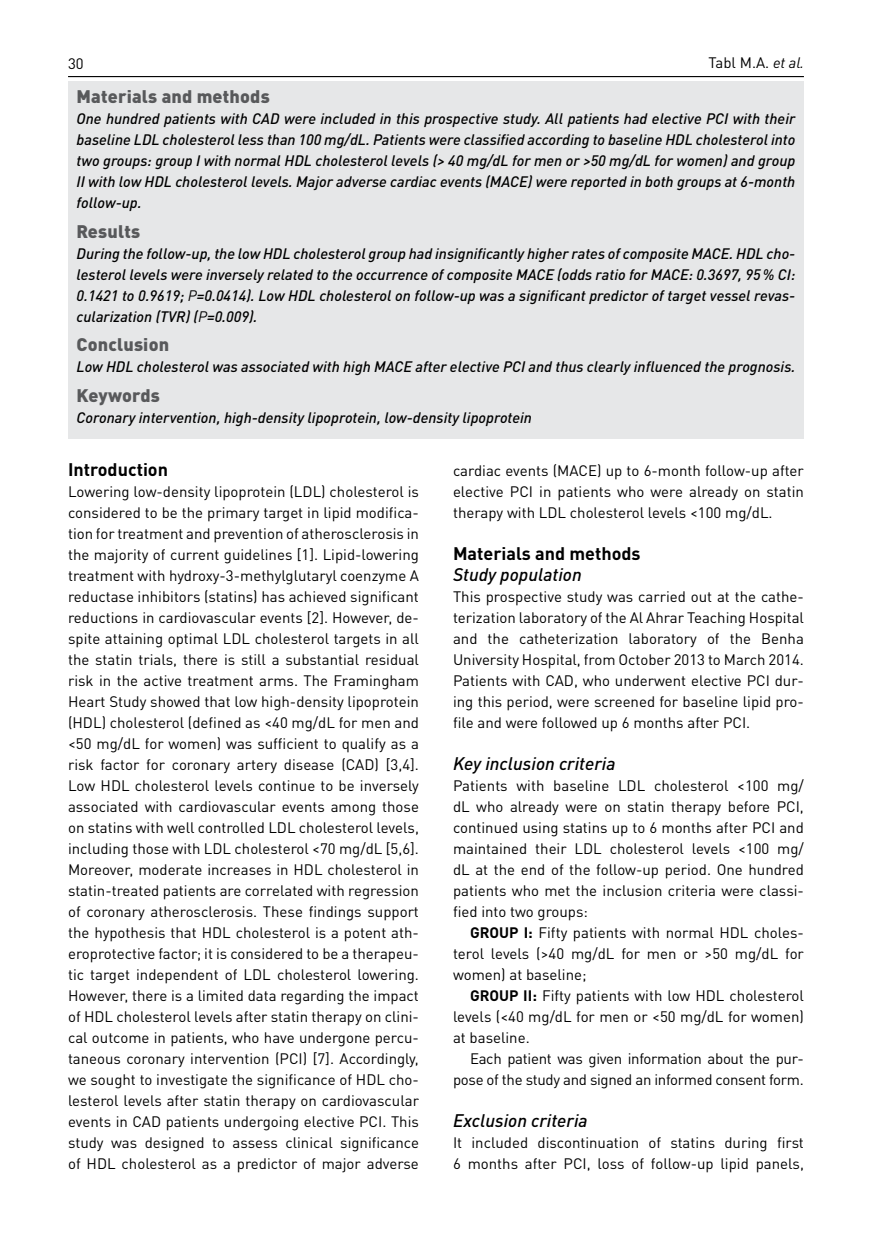
<style>
.page{position:relative;width:872px;height:1234px;background:#fff}
.page>*{position:absolute;margin:0;border:0;box-sizing:border-box;transform-origin:0 0}
.t1{font:italic 500 18px "DIN Pro";color:#000}
.t2{font:900 18px "DIN Pro";letter-spacing:.01em;color:#58595b}
.t3{font:700 18px "DIN Pro";color:#000}
.t4{font:15px/21px "DIN Pro";color:#000;text-align:justify}
.t5{font:italic 500 15px/21px "DIN Pro";color:#000;text-align:justify}
.t6{font:15px/21px "DIN Pro";letter-spacing:-.02em;color:#000;text-align:right}
.s1{font-style:italic}
.s2{font-weight:400}
.s3{font-weight:700}
</style>
<div class="page">
<hr style="left:68px;top:76px;width:736px;height:1px;background:#000">
<div style="left:68px;top:81px;width:736px;height:357px;background:#e6e7e8"></div>
<p class="t4" style="left:68px;top:52px;width:17px">30</p>
<p class="t4" style="left:708px;top:50px;width:97px">Tabl M.A. <span class="s1">et al.</span></p>
<p class="t2" style="left:77px;top:81px;width:195px">Materials and methods</p>
<p class="t5" style="left:77px;top:107px;width:720px">One hundred patients with CAD were included in this prospective study. All patients had elective PCI with their baseline LDL cholesterol less than 100 mg/dL. Patients were classified according to baseline HDL cholesterol into two groups: group I with normal HDL cholesterol levels (&gt; 40 mg/dL for men or &gt;50 mg/dL for women) and group II with low HDL cholesterol levels. Major adverse cardiac events (MACE) were reported in both groups at 6-month follow-up.</p>
<p class="t2" style="left:77px;top:216px;width:65px">Results</p>
<p class="t5" style="left:77px;top:241px;width:720px">During the follow-up, the low HDL cholesterol group had insignificantly higher rates of composite MACE. HDL cho&shy;lesterol levels were inversely related to the occurrence of composite MACE (odds ratio for MACE: 0.3697, 95% CI:<br>0.1421 to 0.9619; <span class="s2">P</span>=0.0414). Low HDL cholesterol on follow-up was a significant predictor of target vessel revas&shy;cularization (TVR) (<span class="s2">P</span>=0.009).</p>
<p class="t2" style="left:77px;top:329px;width:94px">Conclusion</p>
<p class="t5" style="left:77px;top:355px;width:720px">Low HDL cholesterol was associated with high MACE after elective PCI and thus clearly influenced the prognosis.</p>
<p class="t2" style="left:77px;top:380px;width:85px">Keywords</p>
<p class="t5" style="left:77px;top:405px;width:457px">Coronary intervention, high-density lipoprotein, low-density lipoprotein</p>
<p class="t3" style="left:68px;top:454px;width:101px">Introduction</p>
<p class="t4" style="left:68px;top:479px;width:352px">Lowering low-density lipoprotein (LDL) cholesterol is considered to be the primary target in lipid modifica&shy;tion for treatment and prevention of atherosclerosis in the majority of current guidelines [1]. Lipid-lowering treatment with hydroxy-3-methylglutaryl coenzyme A reductase inhibitors (statins) has achieved significant reductions in cardiovascular events [2]. However, de&shy;spite attaining optimal LDL cholesterol targets in all the statin trials, there is still a substantial residual risk in the active treatment arms. The Framingham Heart Study showed that low high-density lipoprotein (HDL) cholesterol (defined as &lt;40 mg/dL for men and &lt;50 mg/dL for women) was sufficient to qualify as a risk factor for coronary artery disease (CAD) [3,4].<br>Low HDL cholesterol levels continue to be inversely associated with cardiovascular events among those on statins with well controlled LDL cholesterol levels, including those with LDL cholesterol &lt;70 mg/dL [5,6].<br>Moreover, moderate increases in HDL cholesterol in statin-treated patients are correlated with regression of coronary atherosclerosis. These findings support the hypothesis that HDL cholesterol is a potent ath&shy;eroprotective factor; it is considered to be a therapeu&shy;tic target independent of LDL cholesterol lowering.<br>However, there is a limited data regarding the impact of HDL cholesterol levels after statin therapy on clini&shy;cal outcome in patients, who have undergone percu&shy;taneous coronary intervention (PCI) [7]. Accordingly, we sought to investigate the significance of HDL cho&shy;lesterol levels after statin therapy on cardiovascular events in CAD patients undergoing elective PCI. This study was designed to assess clinical significance of HDL cholesterol as a predictor of major adverse</p>
<p class="t4" style="left:453px;top:458px;width:352px">cardiac events (MACE) up to 6-month follow-up after elective PCI in patients who were already on statin therapy with LDL cholesterol levels &lt;100 mg/dL.</p>
<p class="t3" style="left:453px;top:538px;width:189px">Materials and methods</p>
<p class="t1" style="left:453px;top:560px;width:130px">Study population</p>
<p class="t4" style="left:453px;top:584px;width:352px">This prospective study was carried out at the cathe&shy;terization laboratory of the Al Ahrar Teaching Hospital and the catheterization laboratory of the Benha University Hospital, from October 2013 to March 2014.<br>Patients with CAD, who underwent elective PCI dur&shy;ing this period, were screened for baseline lipid pro&shy;file and were followed up 6 months after PCI.</p>
<p class="t1" style="left:453px;top:749px;width:164px">Key inclusion criteria</p>
<p class="t4" style="left:453px;top:773px;width:352px">Patients with baseline LDL cholesterol &lt;100 mg/ dL who already were on statin therapy before PCI, continued using statins up to 6 months after PCI and maintained their LDL cholesterol levels &lt;100 mg/ dL at the end of the follow-up period. One hundred patients who met the inclusion criteria were classi&shy;fied into two groups:</p>
<p class="t4" style="left:453px;top:920px;width:352px;text-indent:17px"><span class="s3">GROUP I:</span> Fifty patients with normal HDL choles&shy;terol levels (&gt;40 mg/dL for men or &gt;50 mg/dL for women) at baseline;</p>
<p class="t4" style="left:453px;top:983px;width:352px;text-indent:17px"><span class="s3">GROUP II:</span> Fifty patients with low HDL cholesterol levels (&lt;40 mg/dL for men or &lt;50 mg/dL for women) at baseline.</p>
<p class="t6" style="left:453px;top:1046px;width:352px">Each patient was given information about the pur&shy;pose of the study and signed an informed consent form.</p>
<p class="t1" style="left:453px;top:1106px;width:136px">Exclusion criteria</p>
<p class="t4" style="left:453px;top:1130px;width:352px">It included discontinuation of statins during first<br>6 months after PCI, loss of follow-up lipid panels,</p>
</div>
